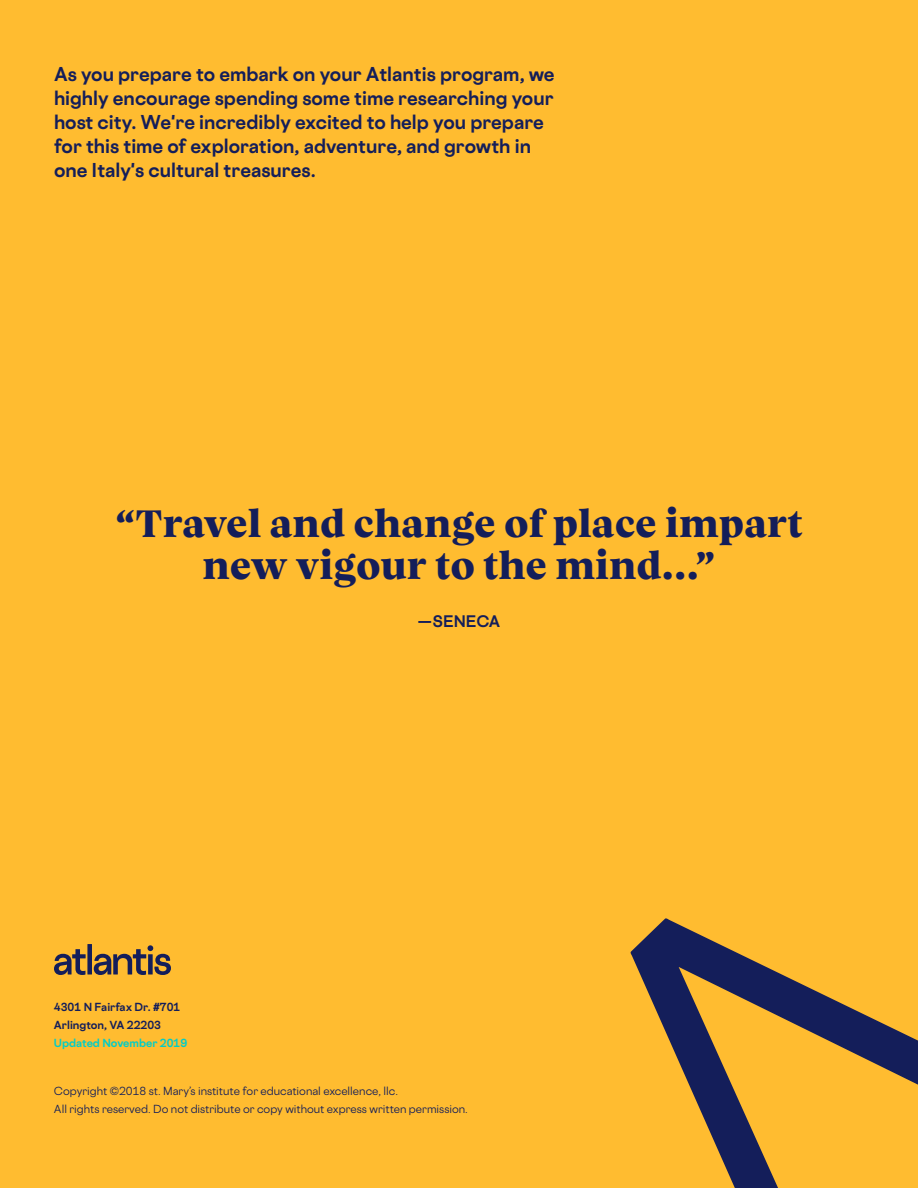
<style>
.page{position:relative;width:918px;height:1188px;background:#ffbc30}
.page>*{position:absolute;margin:0;border:0;box-sizing:border-box;transform-origin:0 0}
.t1{font:800 39px/42px "Vesterbro";color:#141e5a;text-align:center}
.t2{font:700 18px/24px "Cosmica";color:#141e5a}
.t3{font:700 15px "Cosmica";color:#141e5a}
.t4{font:10.5px/18px "Cosmica";color:#141e5a}
.t5{font:700 10.5px/18px "Cosmica";color:#141e5a}
.t6{font:700 10.5px "Cosmica";color:#00cdc8}
</style>
<div class="page">
<svg style="left:54px;top:949px;width:32px;height:26px"></svg>
<div style="left:87px;top:944px;width:5px;height:31px;background:#141e5a"></div>
<svg style="left:94px;top:945px;width:77px;height:30px"></svg>
<svg style="left:630px;top:918px;width:288px;height:270px"></svg>
<p class="t2" style="left:54px;top:62px;width:502px">As you prepare to embark on your Atlantis program, we highly encourage spending some time researching your host city. We're incredibly excited to help you prepare for this time of exploration, adventure, and growth in one Italy's cultural treasures.</p>
<h1 class="t1" style="left:116px;top:502px;width:688px">“Travel and change of place impart new vigour to the mind…”</h1>
<p class="t3" style="left:418px;top:612px;width:84px">—SENECA</p>
<p class="t5" style="left:54px;top:998px;width:128px">4301 N Fairfax Dr. #701<br>Arlington, VA 22203</p>
<p class="t6" style="left:54px;top:1036px;width:135px">Updated November 2019</p>
<p class="t4" style="left:54px;top:1082px;width:415px">Copyright © 2018 st. Mary’s institute for educational excellence, llc.<br>All rights reserved. Do not distribute or copy without express written permission.</p>
</div>
